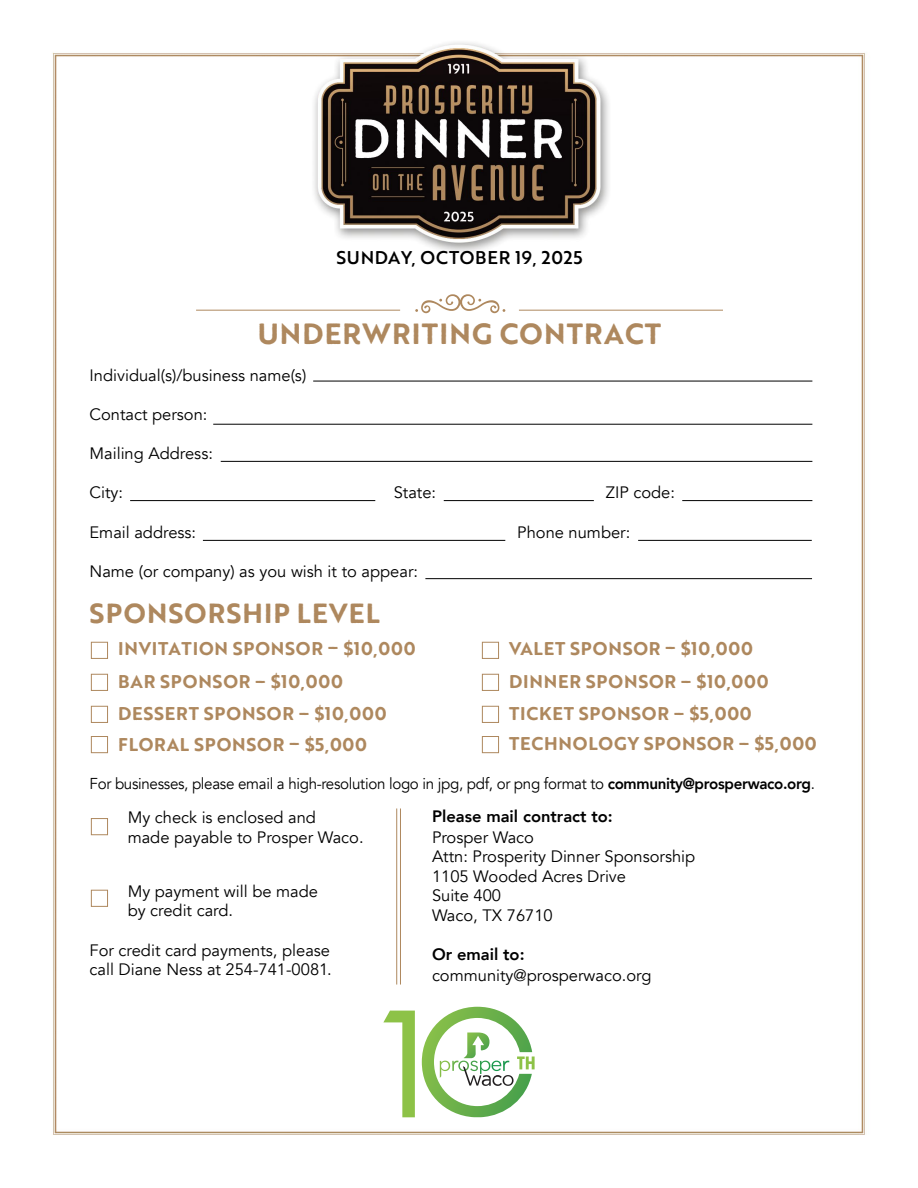
<style>
.page{position:relative;width:918px;height:1188px;background:#fff}
.page>*{position:absolute;margin:0;border:0;box-sizing:border-box;transform-origin:0 0}
.t1{font:700 28.5px "Brother 1816 Printed";letter-spacing:.04em;color:#ae885e}
.t2{font:700 27px "Brother 1816 Printed";letter-spacing:.04em;color:#ae885e}
.t3{font:700 18px/30.3px "Brother 1816 Printed";letter-spacing:.04em;color:#ae885e}
.t4{font:500 18px "Brother 1816 Printed";letter-spacing:.04em;color:#000}
.t5{font:16.5px/19.5px "Avenir";color:#000}
.t6{font:800 16.5px "Avenir";color:#000}
.t7{font:15.75px "Avenir";letter-spacing:-.02em;color:#000;scale:.96 1}
.s1{font-weight:800}
</style>
<div class="page">
<img style="left:52px;top:42px;width:813px;height:1093px">
<svg style="left:383px;top:1011px;width:32px;height:106px"></svg>
<svg style="left:422px;top:1007px;width:113px;height:110px"></svg>
<hr style="left:313px;top:381px;width:499px;height:1px;background:#000">
<hr style="left:213px;top:424px;width:599px;height:1px;background:#000">
<hr style="left:221px;top:461px;width:591px;height:1px;background:#000">
<hr style="left:130px;top:500px;width:245px;height:1px;background:#000">
<hr style="left:444px;top:500px;width:150px;height:1px;background:#000">
<hr style="left:682px;top:500px;width:130px;height:1px;background:#000">
<hr style="left:203px;top:540px;width:302px;height:1px;background:#000">
<hr style="left:638px;top:540px;width:174px;height:1px;background:#000">
<hr style="left:425px;top:578px;width:387px;height:1px;background:#000">
<svg style="left:415px;top:294px;width:90px;height:19px"></svg>
<hr style="left:519px;top:310px;width:204px;height:1px;background:#ae885e">
<hr style="left:196px;top:310px;width:204px;height:1px;background:#ae885e">
<div style="left:91px;top:818px;width:17px;height:17px;border:1px solid #ae885e"></div>
<div style="left:91px;top:890px;width:17px;height:17px;border:1px solid #ae885e"></div>
<hr style="left:400px;top:808px;width:1px;height:177px;background:#ae885e">
<hr style="left:396px;top:808px;width:1px;height:177px;background:#ae885e">
<div style="left:91px;top:642px;width:17px;height:17px;border:1px solid #ae885e"></div>
<div style="left:91px;top:674px;width:17px;height:17px;border:1px solid #ae885e"></div>
<div style="left:91px;top:706px;width:17px;height:17px;border:1px solid #ae885e"></div>
<div style="left:91px;top:736px;width:17px;height:17px;border:1px solid #ae885e"></div>
<div style="left:482px;top:642px;width:17px;height:17px;border:1px solid #ae885e"></div>
<div style="left:482px;top:674px;width:17px;height:17px;border:1px solid #ae885e"></div>
<div style="left:482px;top:706px;width:17px;height:17px;border:1px solid #ae885e"></div>
<div style="left:482px;top:736px;width:17px;height:17px;border:1px solid #ae885e"></div>
<p class="t4" style="left:336px;top:244px;width:248px">SUNDAY, OCTOBER 19, 2025</p>
<h1 class="t1" style="left:258px;top:312px;width:405px">UNDERWRITING CONTRACT</h1>
<p class="t5" style="left:90px;top:366px;width:218px">Individual(s)/business name(s)</p>
<p class="t5" style="left:90px;top:405px;width:119px">Contact person:</p>
<p class="t5" style="left:90px;top:444px;width:125px">Mailing Address:</p>
<p class="t5" style="left:90px;top:483px;width:35px">City:</p>
<p class="t5" style="left:394px;top:483px;width:44px">State:</p>
<p class="t5" style="left:606px;top:483px;width:71px">ZIP code:</p>
<p class="t5" style="left:90px;top:522px;width:108px">Email address:</p>
<p class="t5" style="left:517px;top:522px;width:115px">Phone number:</p>
<p class="t5" style="left:90px;top:561px;width:330px">Name (or company) as you wish it to appear:</p>
<h2 class="t2" style="left:90px;top:592px;width:292px">SPONSORSHIP LEVEL</h2>
<p class="t3" style="left:118px;top:632px;width:299px">INVITATION SPONSOR – $10,000</p>
<p class="t3" style="left:118px;top:666px;width:226px">BAR SPONSOR – $10,000</p>
<p class="t3" style="left:118px;top:698px;width:270px">DESSERT SPONSOR – $10,000<br>FLORAL SPONSOR – $5,000</p>
<p class="t3" style="left:509px;top:632px;width:245px">VALET SPONSOR – $10,000</p>
<p class="t3" style="left:509px;top:665px;width:261px;line-height:32px">DINNER SPONSOR – $10,000<br>TICKET SPONSOR – $5,000</p>
<p class="t3" style="left:509px;top:728px;width:309px">TECHNOLOGY SPONSOR – $5,000</p>
<p class="t7" style="left:90px;top:774px;width:757px">For businesses, please email a high-resolution logo in jpg, pdf, or png format to <span class="s1">community@prosperwaco.org</span>.</p>
<p class="t5" style="left:128px;top:808px;width:237px">My check is enclosed and<br>made payable to Prosper Waco.</p>
<p class="t5" style="left:128px;top:881px;width:192px">My payment will be made by credit card.</p>
<p class="t5" style="left:90px;top:941px;width:243px">For credit card payments, please call Diane Ness at 254-741-0081.</p>
<p class="t6" style="left:432px;top:803px;width:182px">Please mail contract to:</p>
<p class="t5" style="left:432px;top:828px;width:265px">Prosper Waco<br>Attn: Prosperity Dinner Sponsorship<br>1105 Wooded Acres Drive<br>Suite 400<br>Waco, TX 76710</p>
<p class="t6" style="left:432px;top:941px;width:94px">Or email to:</p>
<p class="t5" style="left:432px;top:966px;width:221px">community@prosperwaco.org</p>
</div>
